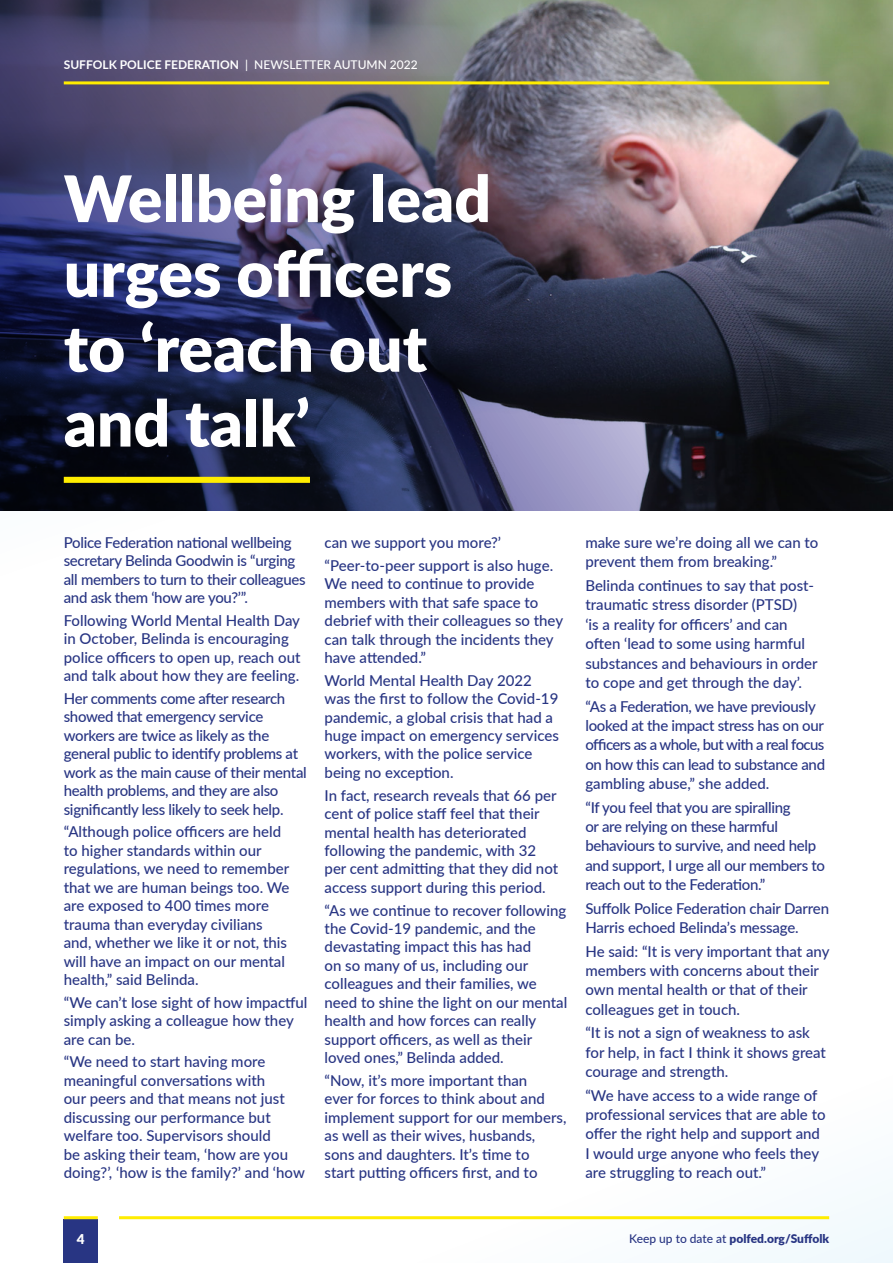
<style>
.page{position:relative;width:893px;height:1263px;background:#fff}
.page>*{position:absolute;margin:0;border:0;box-sizing:border-box;transform-origin:0 0}
.t1{font:900 64.05px/74.8px "Lato";color:#fff}
.t2{font:500 15px/18.5px "Lato";color:#283583}
.t3{font:500 15px/18.5px "Lato";letter-spacing:-.02em;color:#283583}
.t4{font:900 13.5px "Lato";color:#fff}
.t5{font:700 12px "Lato";color:#fff}
.t6{font:900 12px "Lato";color:#283583}
.s1{font-weight:500}
</style>
<div class="page">
<svg style="left:313px;top:1191px;width:580px;height:72px"></svg>
<img style="left:0;top:0;width:893px;height:510px">
<div style="left:64px;top:477px;width:246px;height:6px;background:#ffed00"></div>
<hr style="left:64px;top:81px;width:765px;height:3px;background:#ffed00">
<div style="left:64px;top:1219px;width:34px;height:44px;background:#283583"></div>
<hr style="left:119px;top:1216px;width:710px;height:3px;background:#ffed00">
<hr style="left:64px;top:1216px;width:34px;height:3px;background:#ffed00">
<p class="t5" style="left:64px;top:56px;width:356px">SUFFOLK POLICE FEDERATION <span class="s1">| NEWSLETTER AUTUMN 2022</span></p>
<h1 class="t1" style="left:64px;top:158px;width:429px">Wellbeing lead urges officers to ‘reach out and talk’</h1>
<p class="t3" style="left:64px;top:533px;width:243px">Police Federation national wellbeing secretary Belinda Goodwin is “urging all members to turn to their colleagues and ask them ‘how are you?’”.</p>
<p class="t2" style="left:64px;top:611px;width:238px">Following World Mental Health Day in October, Belinda is encouraging police officers to open up, reach out and talk about how they are feeling.</p>
<p class="t3" style="left:64px;top:689px;width:245px">Her comments come after research showed that emergency service workers are twice as likely as the general public to identify problems at work as the main cause of their mental health problems, and they are also significantly less likely to seek help.</p>
<p class="t2" style="left:64px;top:822px;width:227px">“Although police officers are held to higher standards within our regulations, we need to remember that we are human beings too. We are exposed to 400 times more trauma than everyday civilians and, whether we like it or not, this will have an impact on our mental health,” said Belinda.</p>
<p class="t2" style="left:64px;top:992px;width:245px">“We can’t lose sight of how impactful simply asking a colleague how they are can be.</p>
<p class="t2" style="left:64px;top:1052px;width:243px">“We need to start having more meaningful conversations with<br>our peers and that means not just discussing our performance but welfare too. Supervisors should<br>be asking their team, ‘how are you doing?’, ‘how is the family?’ and ‘how</p>
<p class="t2" style="left:325px;top:531px;width:230px;line-height:22.6px">can we support you more?’ “Peer-to-peer support is also huge.</p>
<p class="t2" style="left:325px;top:574px;width:240px">We need to continue to provide members with that safe space to debrief with their colleagues so they can talk through the incidents they have attended.”</p>
<p class="t2" style="left:325px;top:670px;width:236px">World Mental Health Day 2022 was the first to follow the Covid-19 pandemic, a global crisis that had a huge impact on emergency services workers, with the police service being no exception.</p>
<p class="t2" style="left:325px;top:785px;width:235px">In fact, research reveals that 66 per cent of police staff feel that their mental health has deteriorated following the pandemic, with 32 per cent admitting that they did not access support during this period.</p>
<p class="t2" style="left:325px;top:900px;width:244px">“As we continue to recover following the Covid-19 pandemic, and the devastating impact this has had<br>on so many of us, including our colleagues and their families, we need to shine the light on our mental health and how forces can really support officers, as well as their loved ones,” Belinda added.</p>
<p class="t2" style="left:325px;top:1070px;width:243px">“Now, it’s more important than<br>ever for forces to think about and implement support for our members, as well as their wives, husbands, sons and daughters. It’s time to<br>start putting officers first, and to</p>
<p class="t2" style="left:585px;top:532px;width:235px;line-height:19.4px">make sure we’re doing all we can to prevent them from breaking.”</p>
<p class="t2" style="left:585px;top:575px;width:234px;line-height:19.4px">Belinda continues to say that post&shy;traumatic stress disorder (PTSD)<br>‘is a reality for officers’ and can often ‘lead to some using harmful substances and behaviours in order to cope and get through the day’.</p>
<p class="t3" style="left:585px;top:696px;width:241px;line-height:19.4px">“As a Federation, we have previously looked at the impact stress has on our officers as a whole, but with a real focus on how this can lead to substance and gambling abuse,” she added.</p>
<p class="t3" style="left:585px;top:797px;width:241px;line-height:19.4px">“If you feel that you are spiralling<br>or are relying on these harmful behaviours to survive, and need help and support, I urge all our members to reach out to the Federation.”</p>
<p class="t2" style="left:585px;top:898px;width:245px;line-height:19.4px">Suffolk Police Federation chair Darren<br>Harris echoed Belinda’s message.</p>
<p class="t2" style="left:585px;top:941px;width:246px;line-height:19.4px">He said: “It is very important that any members with concerns about their own mental health or that of their colleagues get in touch.</p>
<p class="t2" style="left:585px;top:1022px;width:242px;line-height:19.4px">“It is not a sign of weakness to ask for help, in fact I think it shows great courage and strength.</p>
<p class="t2" style="left:585px;top:1085px;width:242px;line-height:19.4px">“We have access to a wide range of professional services that are able to offer the right help and support and I would urge anyone who feels they are struggling to reach out.”</p>
<p class="t4" style="left:77px;top:1229px;width:9px">4</p>
<p class="t6" style="left:629px;top:1229px;width:201px"><span class="s1">Keep up to date at</span> polfed.org/Suffolk</p>
</div>
